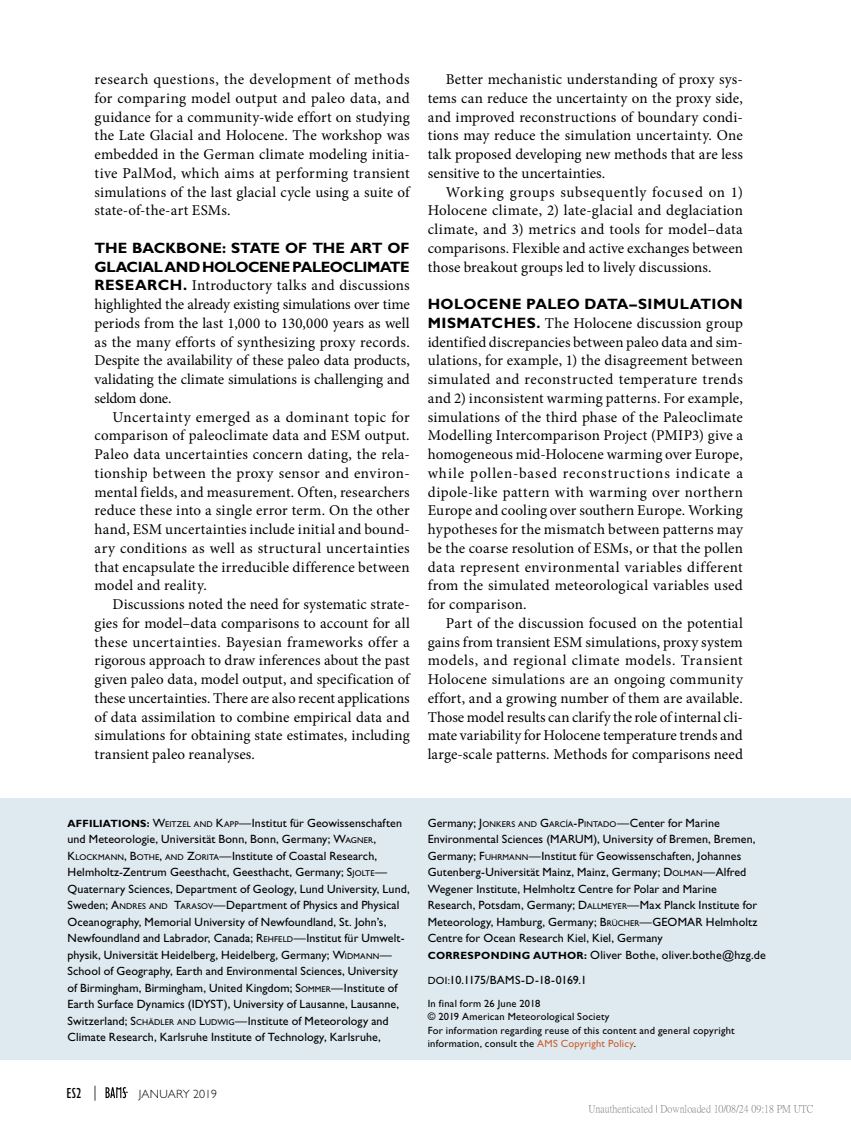
<style>
.page{position:relative;width:851px;height:1134px;background:#fff}
.page>*{position:absolute;margin:0;border:0;box-sizing:border-box;transform-origin:0 0}
.Body_Text{font:15px/18.8px "Minion Pro";letter-spacing:.01em;color:#000;text-align:justify}
.First_Paragraph_w_bo{font:15px/18.8px "Minion Pro";letter-spacing:.01em;color:#000;text-align:justify}
.t1{font:condensed 15px "Gill Sans Std";color:#000}
.Affiliation_Correspo{font:12px/16.5px "Gill Sans Std";letter-spacing:.01em;color:#000}
.e-mail{font:12px "Gill Sans Std";letter-spacing:-.02em;color:#000}
.t2{font:300 12px "Gill Sans Std";color:#000}
.info_box_-_In_Final{font:10.5px/13.5px "Gill Sans Std";letter-spacing:.02em;color:#000}
.In_Final_Form_Copyri{font:10.5px "Gill Sans Std";letter-spacing:.02em;color:#000}
.t3{font:10.5px "P Ming Li U";color:rgb(0 0 0/.5)}
.s1{font-family:"Gill Sans Std";font-weight:700}
.s2{font-weight:700;font-size:10.5px}
.s3{font-style:inherit}
.s4{font-size:8.4px}
.s5{font-size:10.5px}
.s6{color:#cd5e2c}
.s7{font-weight:300;font-stretch:normal}
</style>
<div class="page">
<div style="left:0;top:798px;width:850px;height:261px;background:#dfeaf0"></div>
<div style="left:105px;top:1086px;width:24px;height:13px;background:#fff;border:2px solid #fff"></div>
<svg style="left:105px;top:1087px;width:23px;height:11px"></svg>
<p class="Body_Text" style="left:94px;top:70px;width:317px">research questions, the development of methods for comparing model output and paleo data, and guidance for a community-wide effort on studying the Late Glacial and Holocene. The workshop was embedded in the German climate modeling initia&shy;tive PalMod, which aims at performing transient simulations of the last glacial cycle using a suite of state-of-the-art ESMs.</p>
<p class="First_Paragraph_w_bo" style="left:94px;top:239px;width:317px"><span class="s1">THE BACKBONE: STATE OF THE ART OF GLACIAL AND HOLOCENE PALEOCLIMATE RESEARCH.</span> Introductory talks and discussions highlighted the already existing simulations over time periods from the last 1,000 to 130,000 years as well as the many efforts of synthesizing proxy records.<br>Despite the availability of these paleo data products, validating the climate simulations is challenging and seldom done.</p>
<p class="Body_Text" style="left:94px;top:407px;width:317px;text-indent:18px">Uncertainty emerged as a dominant topic for comparison of paleoclimate data and ESM output.<br>Paleo data uncertainties concern dating, the rela&shy;tionship between the proxy sensor and environ&shy;mental fields, and measurement. Often, researchers reduce these into a single error term. On the other hand, ESM uncertainties include initial and bound&shy;ary conditions as well as structural uncertainties that encapsulate the irreducible difference between model and reality.</p>
<p class="Body_Text" style="left:94px;top:595px;width:317px;text-indent:18px">Discussions noted the need for systematic strate&shy;gies for model–data comparisons to account for all these uncertainties. Bayesian frameworks offer a rigorous approach to draw inferences about the past given paleo data, model output, and specification of these uncertainties. There are also recent applications of data assimilation to combine empirical data and simulations for obtaining state estimates, including transient paleo reanalyses.</p>
<p class="Body_Text" style="left:428px;top:70px;width:317px;text-indent:18px">Better mechanistic understanding of proxy sys&shy;tems can reduce the uncertainty on the proxy side, and improved reconstructions of boundary condi&shy;tions may reduce the simulation uncertainty. One talk proposed developing new methods that are less sensitive to the uncertainties.</p>
<p class="Body_Text" style="left:428px;top:182px;width:317px;text-indent:18px">Working groups subsequently focused on 1)<br>Holocene climate, 2) late-glacial and deglaciation climate, and 3) metrics and tools for model–data comparisons. Flexible and active exchanges between those breakout groups led to lively discussions.</p>
<p class="First_Paragraph_w_bo" style="left:428px;top:295px;width:317px"><span class="s1">HOLOCENE PALEO DATA–SIMULATION MISMATCHES.</span> The Holocene discussion group identified discrepancies between paleo data and sim&shy;ulations, for example, 1) the disagreement between simulated and reconstructed temperature trends and 2) inconsistent warming patterns. For example, simulations of the third phase of the Paleoclimate Modelling Intercomparison Project (PMIP3) give a homogeneous mid-Holocene warming over Europe, while pollen-based reconstructions indicate a dipole-like pattern with warming over northern Europe and cooling over southern Europe. Working hypotheses for the mismatch between patterns may be the coarse resolution of ESMs, or that the pollen data represent environmental variables different from the simulated meteorological variables used for comparison.</p>
<p class="Body_Text" style="left:428px;top:614px;width:317px;text-indent:18px">Part of the discussion focused on the potential gains from transient ESM simulations, proxy system models, and regional climate models. Transient Holocene simulations are an ongoing community effort, and a growing number of them are available.<br>Those model results can clarify the role of internal cli&shy;mate variability for Holocene temperature trends and large-scale patterns. Methods for comparisons need</p>
<p class="Affiliation_Correspo" style="left:68px;top:814px;width:343px"><span class="s2">AFFILIATIONS:</span> <span class="s3">W</span><span class="s4">EITZEL AN D</span> <span class="s3">K</span><span class="s4">APP</span>—Institut für Geowissenschaften und Meteorologie, Universität Bonn, Bonn, Germany; <span class="s3">W</span><span class="s4">AGN ER</span><span class="s3">, K</span><span class="s4">LOCKMANN</span> <span class="s3">, B</span><span class="s4">OTHE</span><span class="s3">,</span> <span class="s4">AN D</span> <span class="s3">Z</span><span class="s4">ORITA</span>—Institute of Coastal Research, Helmholtz-Zentrum Geesthacht, Geesthacht, Germany; <span class="s3">S</span><span class="s4">JOLTE</span>— Quaternary Sciences, Department of Geology, Lund University, Lund, Sweden; <span class="s3">A</span><span class="s4">N DRES AN D</span> <span class="s3">T</span><span class="s4">ARASOV</span>—Department of Physics and Physical Oceanography, Memorial University of Newfoundland, St. John’s, Newfoundland and Labrador, Canada; <span class="s3">R</span><span class="s4">EHFELD</span>—Institut für Umwelt&shy;physik, Universität Heidelberg, Heidelberg, Germany; <span class="s3">W</span><span class="s4">IDMANN</span>— School of Geography, Earth and Environmental Sciences, University of Birmingham, Birmingham, United Kingdom; <span class="s3">S</span><span class="s4">OMM ER</span>—Institute of Earth Surface Dynamics (IDYST), University of Lausanne, Lausanne, Switzerland; <span class="s3">S</span><span class="s4">CHÄDLER AN D</span> <span class="s3">L</span><span class="s4">UDWIG</span>—Institute of Meteorology and Climate Research, Karlsruhe Institute of Technology, Karlsruhe,</p>
<p class="Affiliation_Correspo" style="left:428px;top:814px;width:331px">Germany; <span class="s3">J</span><span class="s4">ONKERS AN D</span> <span class="s3">G</span><span class="s4">ARCÍA</span><span class="s3">-P</span><span class="s4">INTADO</span>—Center for Marine Environmental Sciences (MARUM), University of Bremen, Bremen, Germany; <span class="s3">F</span><span class="s4">UHRMANN</span> —Institut für Geowissenschaften, Johannes Gutenberg-Universität Mainz, Mainz, Germany; <span class="s3">D</span> <span class="s4">OLMAN</span> —Alfred Wegener Institute, Helmholtz Centre for Polar and Marine Research, Potsdam, Germany; <span class="s3">D</span><span class="s4">ALLMEYER</span>—Max Planck Institute for Meteorology, Hamburg, Germany; <span class="s3">B</span> <span class="s4">RÜCHER</span>—GEOMAR Helmholtz Centre for Ocean Research Kiel, Kiel, Germany</p>
<p class="Affiliation_Correspo" style="left:428px;top:946px;width:339px"><span class="s2">CORRESPONDING AUTHOR:</span> Oliver Bothe, oliver.bothe@hzg.de</p>
<p class="e-mail" style="left:428px;top:973px;width:161px"><span class="s5">DOI:</span>10.1175/BAMS-D-18-0169.1</p>
<p class="In_Final_Form_Copyri" style="left:428px;top:997px;width:114px">In final form 26 June 2018</p>
<p class="In_Final_Form_Copyri" style="left:428px;top:1010px;width:183px">© 2019 American Meteorological Society</p>
<p class="info_box_-_In_Final" style="left:428px;top:1023px;width:308px">For information regarding reuse of this content and general copyright information, consult the <span class="s6">AMS Copyright Policy</span>.</p>
<p class="t1" style="left:66px;top:1085px;width:32px">ES2 <span class="s7">|</span></p>
<p class="t2" style="left:139px;top:1087px;width:80px">JANUARY 2019</p>
<p class="t3" style="left:588px;top:1103px;width:226px">Unauthenticated | Downloaded 10/08/24 09:18 PM UTC</p>
</div>
